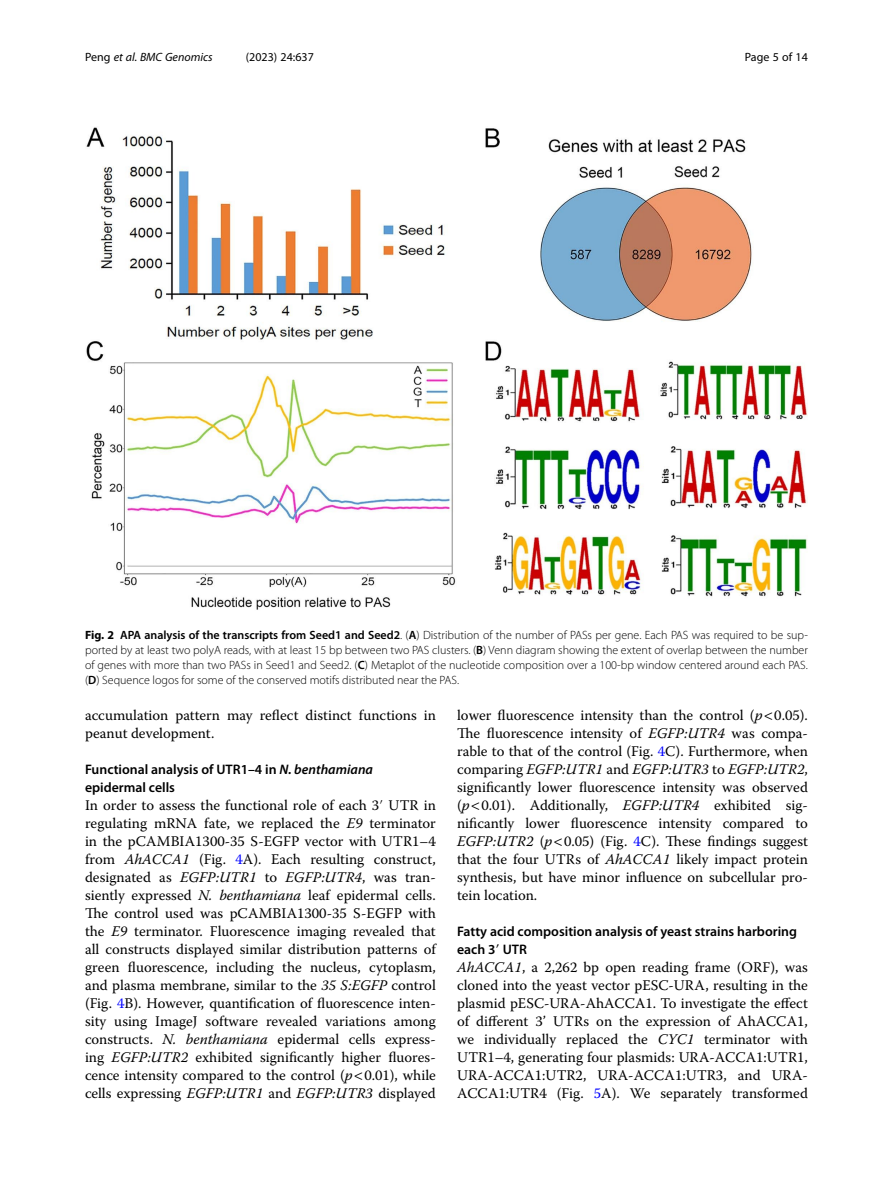
<style>
.page{position:relative;width:893px;height:1191px;background:#fff}
.page>*{position:absolute;margin:0;border:0;box-sizing:border-box;transform-origin:0 0}
.Body_Text{font:14.7px/18px "Warnock Pro";color:#000;text-align:justify}
.Body_Text_Indent{font:14.7px/18px "Warnock Pro";color:#000}
.Head_2{font:600 13.8px/18px "Myriad Pro";color:#000}
.Figure_Caption{font:300 12px/15px "Myriad Pro";color:#000;text-align:justify}
.t1{font:12px "Myriad Pro";color:#000}
.t2{font:italic 12px "Myriad Pro";color:#000}
.s1{font-style:normal}
.s2{font-weight:700}
.s3{font-weight:600}
.s4{font-style:italic}
.s5{font-family:"STIX"}
.s6{color:#00f}
.s7{font-family:"STIX";font-weight:700}
</style>
<div class="page">
<img style="left:86px;top:127px;width:722px;height:483px">
<p class="t2" style="left:85px;top:50px;width:129px"><span class="s1">Peng</span> et al. BMC Genomics</p>
<p class="t1" style="left:246px;top:50px;width:70px">(2023) 24:637</p>
<p class="t1" style="left:745px;top:50px;width:65px">Page 5 of 14</p>
<p class="Figure_Caption" style="left:85px;top:627px;width:724px"><span class="s2">Fig. 2</span> <span class="s3">APA analysis of the transcripts from Seed1 and Seed2</span>. (<span class="s3">A</span>) Distribution of the number of PASs per gene. Each PAS was required to be sup&shy;ported by at least two polyA reads, with at least 15 bp between two PAS clusters. (<span class="s3">B</span>) Venn diagram showing the extent of overlap between the number of genes with more than two PASs in Seed1 and Seed2. (<span class="s3">C</span>) Metaplot of the nucleotide composition over a 100-bp window centered around each PAS. (<span class="s3">D</span>) Sequence logos for some of the conserved motifs distributed near the PAS.</p>
<p class="Body_Text_Indent" style="left:85px;top:706px;width:352px">accumulation pattern may reflect distinct functions in peanut development.</p>
<p class="Head_2" style="left:85px;top:760px;width:290px">Functional analysis of UTR1–4 in <span class="s4">N. benthamiana </span>epidermal cells</p>
<p class="Body_Text" style="left:85px;top:796px;width:352px">In order to assess the functional role of each 3<span class="s5">′</span> UTR in regulating mRNA fate, we replaced the <span class="s4">E9</span> terminator in the pCAMBIA1300-35 S-EGFP vector with UTR1–4 from <span class="s4">AhACCA1</span> (Fig. <span class="s6">4</span>A). Each resulting construct, designated as <span class="s4">EGFP:UTR1</span> to <span class="s4">EGFP:UTR4</span>, was tran&shy;siently expressed <span class="s4">N. benthamiana</span> leaf epidermal cells.<br>The control used was pCAMBIA1300-35 S-EGFP with the <span class="s4">E9</span> terminator. Fluorescence imaging revealed that all constructs displayed similar distribution patterns of green fluorescence, including the nucleus, cytoplasm, and plasma membrane, similar to the <span class="s4">35 S:EGFP</span> control (Fig. <span class="s6">4</span>B). However, quantification of fluorescence inten&shy;sity using ImageJ software revealed variations among constructs. <span class="s4">N. benthamiana</span> epidermal cells express&shy;ing <span class="s4">EGFP:UTR2</span> exhibited significantly higher fluores&shy;cence intensity compared to the control (<span class="s4">p</span> 0.01), while cells expressing <span class="s4">EGFP:UTR1</span> and <span class="s4">EGFP:UTR3</span> displayed</p>
<p class="Body_Text" style="left:457px;top:706px;width:352px">lower fluorescence intensity than the control (<span class="s4">p</span> 0.05).<br>The fluorescence intensity of <span class="s4">EGFP:UTR4</span> was compa&shy;rable to that of the control (Fig. <span class="s6">4</span>C). Furthermore, when comparing <span class="s4">EGFP:UTR1</span> and <span class="s4">EGFP:UTR3</span> to <span class="s4">EGFP:UTR2</span>, significantly lower fluorescence intensity was observed (<span class="s4">p</span> 0.01). Additionally, <span class="s4">EGFP:UTR4</span> exhibited sig&shy;nificantly lower fluorescence intensity compared to <span class="s4">EGFP:UTR2</span> (<span class="s4">p</span> 0.05) (Fig. <span class="s6">4</span>C). These findings suggest that the four UTRs of <span class="s4">AhACCA1</span> likely impact protein synthesis, but have minor influence on subcellular pro&shy;tein location.</p>
<p class="Head_2" style="left:457px;top:922px;width:341px">Fatty acid composition analysis of yeast strains harboring each 3<span class="s7">′</span> UTR</p>
<p class="Body_Text" style="left:457px;top:958px;width:352px"><span class="s4">AhACCA1</span>, a 2,262 bp open reading frame (ORF), was cloned into the yeast vector pESC-URA, resulting in the plasmid pESC-URA-AhACCA1. To investigate the effect of different 3’ UTRs on the expression of AhACCA1, we individually replaced the <span class="s4">CYC1</span> terminator with UTR1–4, generating four plasmids: URA-ACCA1:UTR1, URA-ACCA1:UTR2, URA-ACCA1:UTR3, and URA-ACCA1:UTR4 (Fig. <span class="s6">5</span>A). We separately transformed</p>
</div>
